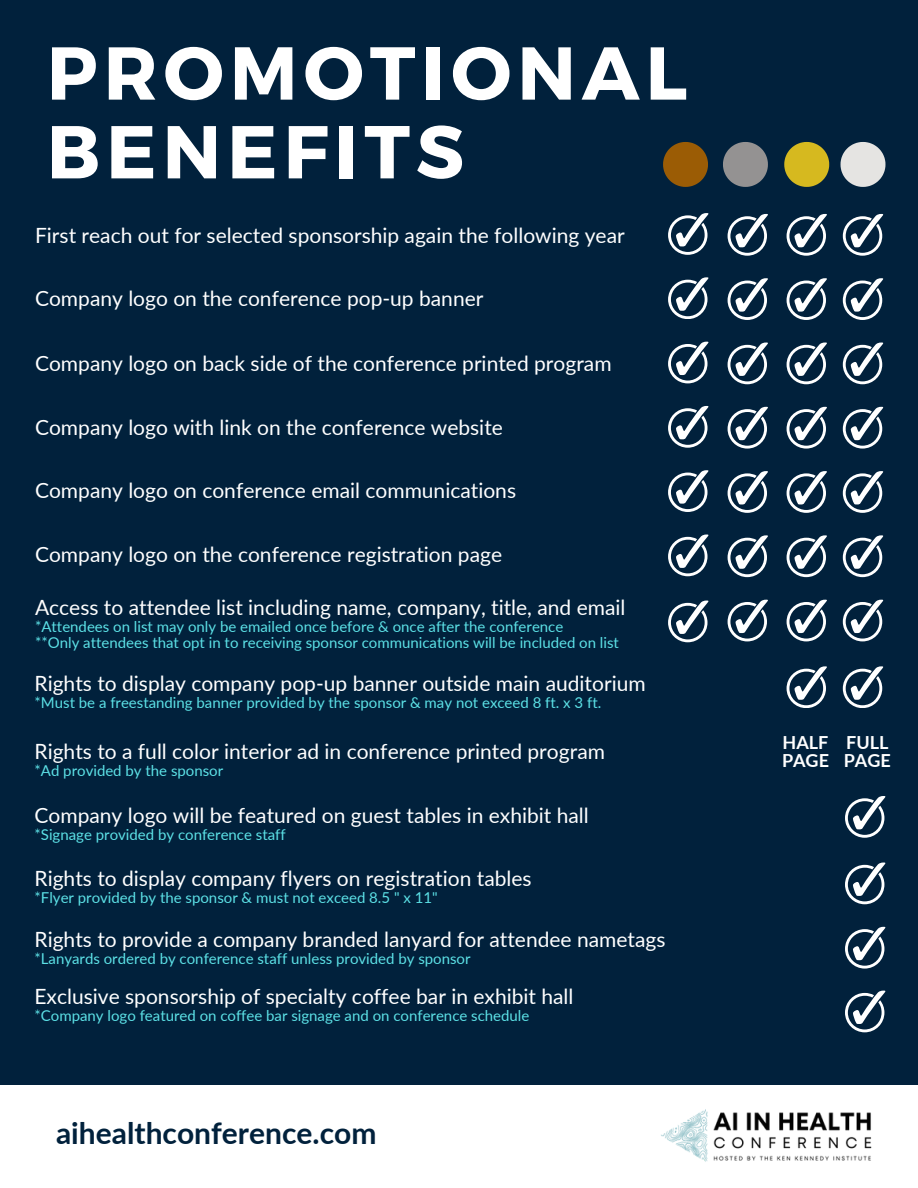
<style>
.page{position:relative;width:918px;height:1188px;background:#01213c}
.page>*{position:absolute;margin:0;border:0;box-sizing:border-box;transform-origin:0 0}
.t1{font:700 74.7px/78.8px "Montserrat";letter-spacing:.08em;color:#fff}
.t2{font:700 30px "Lato";color:#01213c}
.t3{font:21px "Lato";color:#fff}
.t4{font:700 18px/18px "Lato";color:#fff}
.t5{font:15px/15.8px "Lato";color:#5ce1e6}
</style>
<div class="page">
<svg style="left:843px;top:214px;width:40px;height:42px"></svg>
<svg style="left:843px;top:278px;width:40px;height:42px"></svg>
<svg style="left:843px;top:343px;width:40px;height:41px"></svg>
<svg style="left:843px;top:407px;width:40px;height:41px"></svg>
<svg style="left:843px;top:471px;width:40px;height:42px"></svg>
<svg style="left:843px;top:535px;width:40px;height:42px"></svg>
<svg style="left:787px;top:214px;width:40px;height:42px"></svg>
<svg style="left:787px;top:278px;width:40px;height:42px"></svg>
<svg style="left:787px;top:343px;width:40px;height:41px"></svg>
<svg style="left:787px;top:407px;width:40px;height:41px"></svg>
<svg style="left:787px;top:471px;width:40px;height:42px"></svg>
<svg style="left:787px;top:535px;width:40px;height:42px"></svg>
<svg style="left:728px;top:214px;width:40px;height:42px"></svg>
<svg style="left:728px;top:278px;width:40px;height:42px"></svg>
<svg style="left:728px;top:343px;width:40px;height:41px"></svg>
<svg style="left:728px;top:407px;width:40px;height:41px"></svg>
<svg style="left:728px;top:471px;width:40px;height:42px"></svg>
<svg style="left:728px;top:535px;width:40px;height:42px"></svg>
<svg style="left:668px;top:213px;width:40px;height:42px"></svg>
<svg style="left:668px;top:277px;width:40px;height:42px"></svg>
<svg style="left:668px;top:342px;width:40px;height:41px"></svg>
<svg style="left:668px;top:406px;width:40px;height:42px"></svg>
<svg style="left:668px;top:470px;width:40px;height:42px"></svg>
<svg style="left:668px;top:535px;width:40px;height:41px"></svg>
<svg style="left:663px;top:142px;width:45px;height:45px"></svg>
<svg style="left:723px;top:142px;width:45px;height:45px"></svg>
<svg style="left:784px;top:142px;width:45px;height:45px"></svg>
<svg style="left:841px;top:142px;width:44px;height:45px"></svg>
<svg style="left:843px;top:600px;width:40px;height:41px"></svg>
<svg style="left:843px;top:666px;width:40px;height:42px"></svg>
<svg style="left:845px;top:796px;width:40px;height:42px"></svg>
<svg style="left:845px;top:863px;width:40px;height:41px"></svg>
<svg style="left:845px;top:927px;width:40px;height:41px"></svg>
<svg style="left:787px;top:600px;width:40px;height:41px"></svg>
<svg style="left:787px;top:666px;width:40px;height:42px"></svg>
<svg style="left:728px;top:600px;width:40px;height:41px"></svg>
<svg style="left:668px;top:601px;width:40px;height:41px"></svg>
<svg style="left:845px;top:991px;width:40px;height:41px"></svg>
<div style="left:0;top:1085px;width:918px;height:103px;background:#fff"></div>
<img style="left:661px;top:1109px;width:211px;height:53px">
<h1 class="t1" style="left:47px;top:30px;width:642px">PROMOTIONAL<br>BENEFITS</h1>
<p class="t3" style="left:35px;top:223px;width:591px">First reach out for selected sponsorship again the following year</p>
<p class="t3" style="left:35px;top:285px;width:450px">Company logo on the conference pop-up banner</p>
<p class="t3" style="left:35px;top:350px;width:578px">Company logo on back side of the conference printed program</p>
<p class="t3" style="left:35px;top:414px;width:469px">Company logo with link on the conference website</p>
<p class="t3" style="left:35px;top:477px;width:483px">Company logo on conference email communications</p>
<p class="t3" style="left:35px;top:541px;width:469px">Company logo on the conference registration page</p>
<p class="t3" style="left:35px;top:594px;width:592px">Access to attendee list including name, company, title, and email</p>
<p class="t5" style="left:35px;top:618px;width:585px">*Attendees on list may only be emailed once before &amp; once after the conference<br>**Only attendees that opt in to receiving sponsor communications will be included on list</p>
<p class="t3" style="left:35px;top:671px;width:613px">Rights to display company pop-up banner outside main auditorium</p>
<p class="t5" style="left:35px;top:695px;width:568px">*Must be a freestanding banner provided by the sponsor &amp; may not exceed 8 ft. x 3 ft.</p>
<p class="t3" style="left:35px;top:739px;width:572px">Rights to a full color interior ad in conference printed program</p>
<p class="t5" style="left:35px;top:763px;width:190px">*Ad provided by the sponsor</p>
<p class="t3" style="left:35px;top:802px;width:556px">Company logo will be featured on guest tables in exhibit hall</p>
<p class="t5" style="left:35px;top:826px;width:253px">*Signage provided by conference staff</p>
<p class="t3" style="left:35px;top:865px;width:499px">Rights to display company flyers on registration tables</p>
<p class="t5" style="left:35px;top:889px;width:405px">*Flyer provided by the sponsor &amp; must not exceed 8.5 " x 11"</p>
<p class="t3" style="left:35px;top:926px;width:632px">Rights to provide a company branded lanyard for attendee nametags</p>
<p class="t5" style="left:35px;top:950px;width:438px">*Lanyards ordered by conference staff unless provided by sponsor</p>
<p class="t3" style="left:35px;top:983px;width:540px">Exclusive sponsorship of specialty coffee bar in exhibit hall</p>
<p class="t5" style="left:35px;top:1007px;width:496px">*Company logo featured on coffee bar signage and on conference schedule</p>
<h2 class="t2" style="left:56px;top:1114px;width:322px">aihealthconference.com</h2>
<p class="t4" style="left:782px;top:733px;width:49px">HALF<br>PAGE</p>
<p class="t4" style="left:844px;top:733px;width:49px">FULL<br>PAGE</p>
</div>
